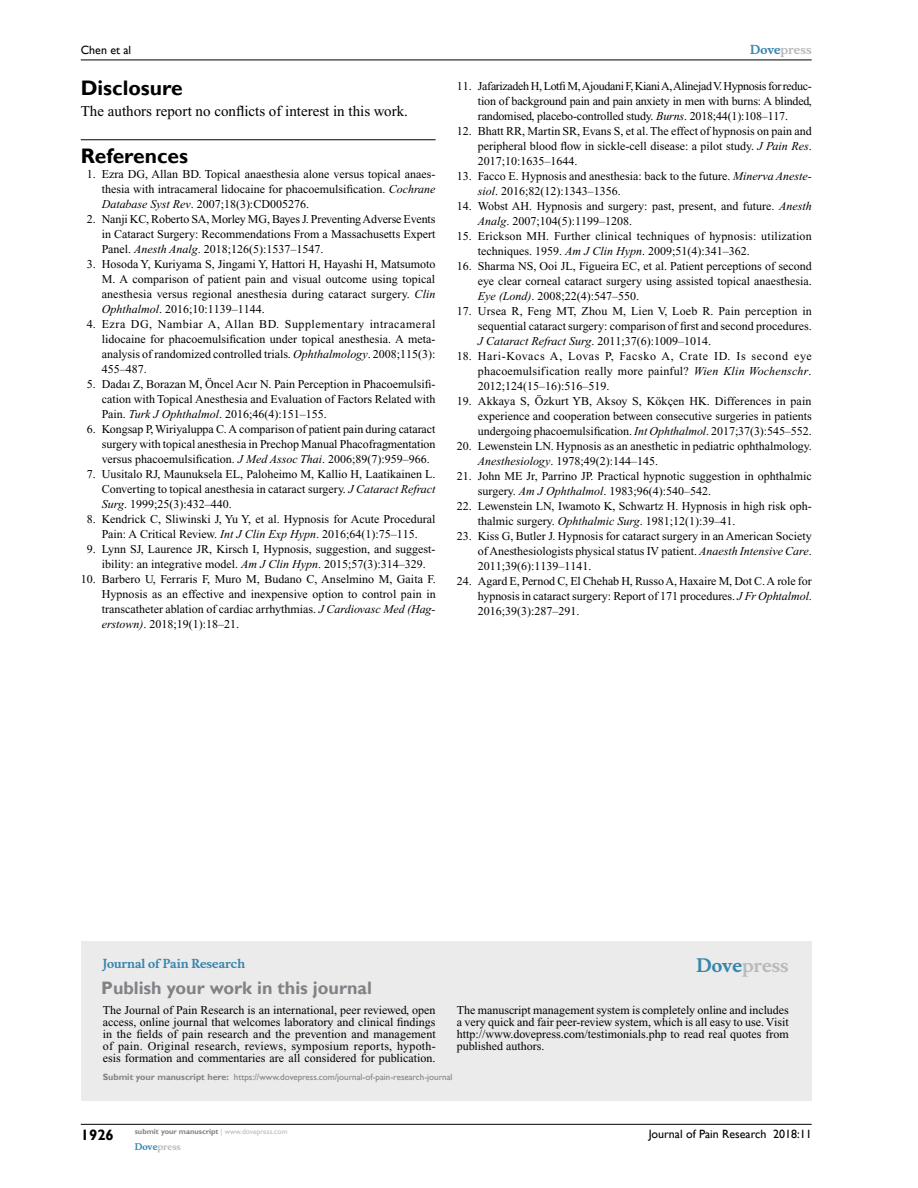
<style>
.page{position:relative;width:918px;height:1188px;background:#fff}
.page>*{position:absolute;margin:0;border:0;box-sizing:border-box;transform-origin:0 0}
.t1{font:700 21px "Gill Sans";color:#000}
.t2{font:700 18px "Gill Sans";color:#808285}
.t3{font:700 18px "Musee";color:#b8babc}
.t4{font:15px "Times New Roman";color:#000}
.t5{font:700 15px "Gill Sans";color:#000}
.t6{font:12px/15px "Times New Roman";color:#000;text-align:justify}
.t7{font:12px "Gill Sans";color:#000}
.t8{font:700 12px "Musee";color:#3785ad}
.t9{font:700 12px "Musee";color:#b8babc}
.t10{font:9px "Gill Sans";color:#808285}
.t11{font:700 9px "Musee";color:#b8babc}
.t12{font:700 7.5px "Gill Sans";color:#808285}
.s1{font-style:italic}
.s2{color:#3785ad}
.s3{font-weight:700}
.s4{font-weight:400;color:#b8babc}
</style>
<div class="page">
<div style="left:81px;top:941px;width:731px;height:159px;background:#ebebec"></div>
<hr style="left:81px;top:1124px;width:731px;height:1px;background:#000">
<hr style="left:81px;top:60px;width:731px;height:1px;background:#000">
<hr style="left:81px;top:139px;width:355px;height:1px;background:#000">
<p class="t7" style="left:81px;top:43px;width:52px">Chen et al</p>
<h1 class="t1" style="left:81px;top:76px;width:103px">Disclosure</h1>
<p class="t4" style="left:81px;top:103px;width:329px">The authors report no conflicts of interest in this work.</p>
<h1 class="t1" style="left:81px;top:143px;width:109px">References</h1>
<p class="t6" style="left:102px;top:166px;width:335px;text-indent:-15px">1. Ezra DG, Allan BD. Topical anaesthesia alone versus topical anaes&shy;thesia with intracameral lidocaine for phacoemulsification. <span class="s1">Cochrane Database Syst Rev</span>. 2007;18(3):CD005276.</p>
<p class="t6" style="left:102px;top:211px;width:335px;text-indent:-15px">2. Nanji KC, Roberto SA, Morley MG, Bayes J. Preventing Adverse Events in Cataract Surgery: Recommendations From a Massachusetts Expert Panel. <span class="s1">Anesth Analg</span>. 2018;126(5):1537–1547.</p>
<p class="t6" style="left:102px;top:256px;width:335px;text-indent:-15px">3. Hosoda Y, Kuriyama S, Jingami Y, Hattori H, Hayashi H, Matsumoto M. A comparison of patient pain and visual outcome using topical anesthesia versus regional anesthesia during cataract surgery. <span class="s1">Clin Ophthalmol</span>. 2016;10:1139–1144.</p>
<p class="t6" style="left:102px;top:316px;width:335px;text-indent:-15px">4. Ezra DG, Nambiar A, Allan BD. Supplementary intracameral lidocaine for phacoemulsification under topical anesthesia. A meta&shy;analysis of randomized controlled trials. <span class="s1">Ophthalmology</span>. 2008;115(3):<br>455–487.</p>
<p class="t6" style="left:102px;top:376px;width:335px;text-indent:-15px">5. Dadaı Z, Borazan M, Öncel Acır N. Pain Perception in Phacoemulsifi&shy;cation with Topical Anesthesia and Evaluation of Factors Related with Pain. <span class="s1">Turk J Ophthalmol</span>. 2016;46(4):151–155.</p>
<p class="t6" style="left:102px;top:421px;width:335px;text-indent:-15px">6. Kongsap P, Wiriyaluppa C. A comparison of patient pain during cataract surgery with topical anesthesia in Prechop Manual Phacofragmentation versus phacoemulsification. <span class="s1">J Med Assoc Thai</span>. 2006;89(7):959–966.</p>
<p class="t6" style="left:102px;top:466px;width:335px;text-indent:-15px">7. Uusitalo RJ, Maunuksela EL, Paloheimo M, Kallio H, Laatikainen L.<br>Converting to topical anesthesia in cataract surgery. <span class="s1">J Cataract Refract Surg</span>. 1999;25(3):432–440.</p>
<p class="t6" style="left:87px;top:511px;width:350px;text-align:center">8. Kendrick C, Sliwinski J, Yu Y, et al. Hypnosis for Acute Procedural<br>Pain: A Critical Review. <span class="s1">Int J Clin Exp Hypn</span>. 2016;64(1):75–115.</p>
<p class="t6" style="left:87px;top:541px;width:350px;text-align:center">9. Lynn SJ, Laurence JR, Kirsch I, Hypnosis, suggestion, and suggest&shy;ibility: an integrative model. <span class="s1">Am J Clin Hypn</span>. 2015;57(3):314–329.</p>
<p class="t6" style="left:102px;top:571px;width:335px;text-indent:-21px">10. Barbero U, Ferraris F, Muro M, Budano C, Anselmino M, Gaita F.<br>Hypnosis as an effective and inexpensive option to control pain in transcatheter ablation of cardiac arrhythmias. <span class="s1">J Cardiovasc Med (Hag&shy;erstown)</span>. 2018;19(1):18–21.</p>
<p class="t9" style="left:750px;top:43px;width:63px"><span class="s2">Dove</span>press</p>
<p class="t6" style="left:478px;top:79px;width:336px;text-indent:-21px">11. Jafarizadeh H, Lotfi M, Ajoudani F, Kiani A, Alinejad V. Hypnosis for reduc&shy;tion of background pain and pain anxiety in men with burns: A blinded, randomised, placebo-controlled study. <span class="s1">Burns</span>. 2018;44(1):108–117.</p>
<p class="t6" style="left:478px;top:124px;width:335px;text-indent:-21px">12. Bhatt RR, Martin SR, Evans S, et al. The effect of hypnosis on pain and peripheral blood flow in sickle-cell disease: a pilot study. <span class="s1">J Pain Res</span>.<br>2017;10:1635–1644.</p>
<p class="t6" style="left:478px;top:169px;width:335px;text-indent:-21px">13. Facco E. Hypnosis and anesthesia: back to the future. <span class="s1">Minerva Aneste&shy;siol</span>. 2016;82(12):1343–1356.</p>
<p class="t6" style="left:478px;top:199px;width:335px;text-indent:-21px">14. Wobst AH. Hypnosis and surgery: past, present, and future. <span class="s1">Anesth<br>Analg</span>. 2007;104(5):1199–1208.</p>
<p class="t6" style="left:478px;top:229px;width:335px;text-indent:-21px">15. Erickson MH. Further clinical techniques of hypnosis: utilization techniques. 1959. <span class="s1">Am J Clin Hypn</span>. 2009;51(4):341–362.</p>
<p class="t6" style="left:478px;top:259px;width:335px;text-indent:-21px">16. Sharma NS, Ooi JL, Figueira EC, et al. Patient perceptions of second eye clear corneal cataract surgery using assisted topical anaesthesia.<br><span class="s1">Eye (Lond)</span>. 2008;22(4):547–550.</p>
<p class="t6" style="left:478px;top:304px;width:335px;text-indent:-21px">17. Ursea R, Feng MT, Zhou M, Lien V, Loeb R. Pain perception in sequential cataract surgery: comparison of first and second procedures.<br><span class="s1">J Cataract Refract Surg</span>. 2011;37(6):1009–1014.</p>
<p class="t6" style="left:478px;top:349px;width:335px;text-indent:-21px">18. Hari-Kovacs A, Lovas P, Facsko A, Crate ID. Is second eye phacoemulsification really more painful? <span class="s1">Wien Klin Wochenschr</span>.<br>2012;124(15–16):516–519.</p>
<p class="t6" style="left:478px;top:394px;width:335px;text-indent:-21px">19. Akkaya S, Özkurt YB, Aksoy S, Kökçen HK. Differences in pain experience and cooperation between consecutive surgeries in patients undergoing phacoemulsification. <span class="s1">Int Ophthalmol</span>. 2017;37(3):545–552.</p>
<p class="t6" style="left:478px;top:439px;width:335px;text-indent:-21px">20. Lewenstein LN. Hypnosis as an anesthetic in pediatric ophthalmology.<br><span class="s1">Anesthesiology</span>. 1978;49(2):144–145.</p>
<p class="t6" style="left:478px;top:469px;width:335px;text-indent:-21px">21. John ME Jr, Parrino JP. Practical hypnotic suggestion in ophthalmic surgery. <span class="s1">Am J Ophthalmol</span>. 1983;96(4):540–542.</p>
<p class="t6" style="left:478px;top:499px;width:335px;text-indent:-21px">22. Lewenstein LN, Iwamoto K, Schwartz H. Hypnosis in high risk oph&shy;thalmic surgery. <span class="s1">Ophthalmic Surg</span>. 1981;12(1):39–41.</p>
<p class="t6" style="left:478px;top:529px;width:335px;text-indent:-21px">23. Kiss G, Butler J. Hypnosis for cataract surgery in an American Society of Anesthesiologists physical status IV patient. <span class="s1">Anaesth Intensive Care</span>.<br>2011;39(6):1139–1141.</p>
<p class="t6" style="left:478px;top:574px;width:336px;text-indent:-21px">24. Agard E, Pernod C, El Chehab H, Russo A, Haxaire M, Dot C. A role for hypnosis in cataract surgery: Report of 171 procedures. <span class="s1">J Fr Ophtalmol</span>.<br>2016;39(3):287–291.</p>
<p class="t8" style="left:103px;top:956px;width:144px">Journal of Pain Research</p>
<h2 class="t2" style="left:101px;top:977px;width:272px">Publish your work in this journal</h2>
<h2 class="t3" style="left:697px;top:955px;width:94px"><span class="s2">Dove</span>press</h2>
<p class="t6" style="left:103px;top:1004px;width:335px;line-height:12px">The Journal of Pain Research is an international, peer reviewed, open access, online journal that welcomes laboratory and clinical findings in the fields of pain research and the prevention and management of pain. Original research, reviews, symposium reports, hypoth&shy;esis formation and commentaries are all considered for publication.</p>
<p class="t6" style="left:457px;top:1004px;width:334px;line-height:12px">The manuscript management system is completely online and includes a very quick and fair peer-review system, which is all easy to use. Visit http://www.dovepress.com/testimonials.php to read real quotes from published authors.</p>
<p class="t10" style="left:103px;top:1072px;width:351px"><span class="s3">Submit your manuscript here:</span> https://www.dovepress.com/journal-of-pain-research-journal</p>
<p class="t5" style="left:81px;top:1126px;width:35px">1926</p>
<p class="t12" style="left:135px;top:1127px;width:154px">submit your manuscript <span class="s4">| www.dovepress.com</span></p>
<p class="t11" style="left:135px;top:1141px;width:48px"><span class="s2">Dove</span>press</p>
<p class="t7" style="left:649px;top:1127px;width:164px">Journal of Pain Research 2018:11</p>
</div>
